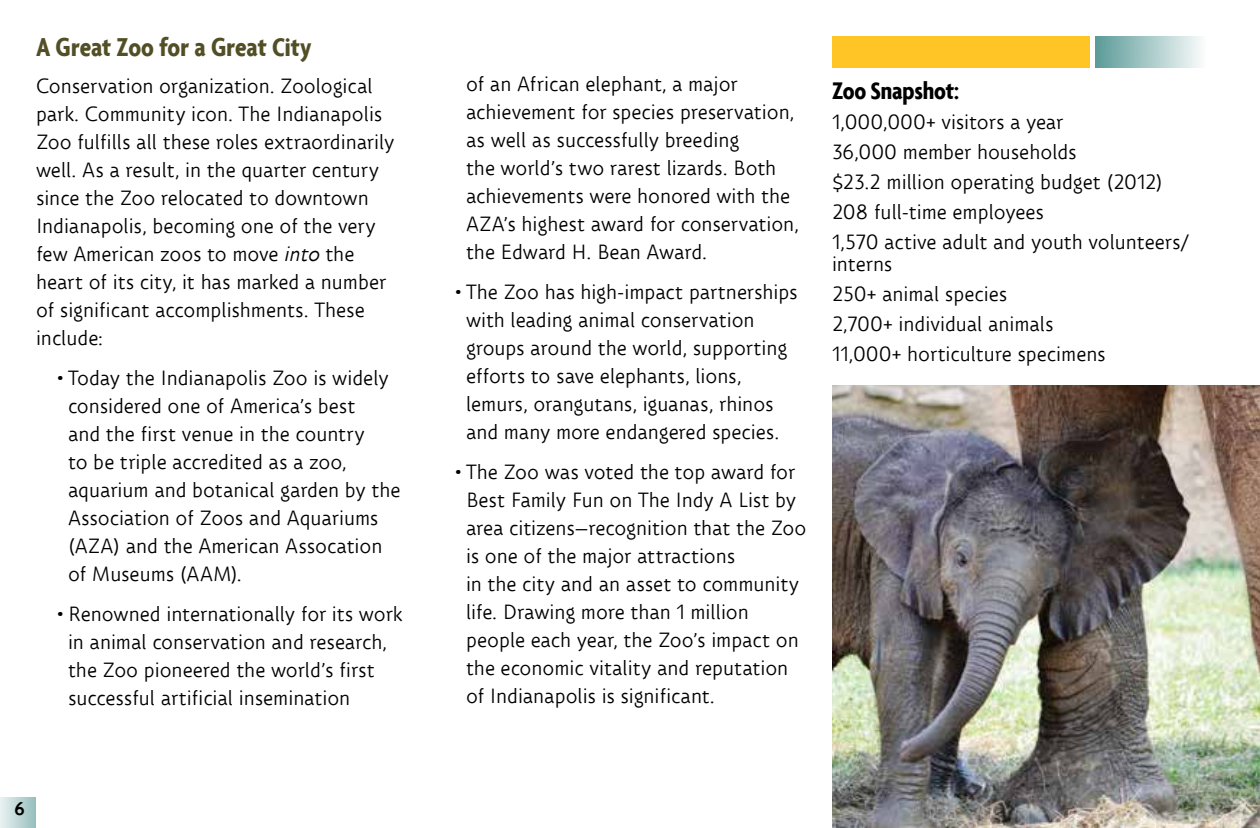
<style>
.page{position:relative;width:1260px;height:828px;background:#fff}
.page>*{position:absolute;margin:0;border:0;box-sizing:border-box;transform-origin:0 0}
.t1{font:700 condensed 28px "Agenda";letter-spacing:-.005em;color:#524f26}
.t2{font:700 condensed 26px "Agenda";letter-spacing:-.01em;color:#000}
.t3{font:20px/28px "Zion Train STD Light";letter-spacing:-.005em;color:#000}
.t4{font:600 20px "Agenda";color:#000}
.s1{font-style:italic}
</style>
<div class="page">
<div style="left:0;top:797px;width:36px;height:31px;background:linear-gradient(to right,#eaf2f1,#98c0be)"></div>
<div style="left:832px;top:36px;width:257px;height:32px;background:#ffc425"></div>
<div style="left:1095px;top:36px;width:111px;height:32px;background:linear-gradient(to right,#5b9b98,#fcfcfd)"></div>
<img style="left:832px;top:386px;width:428px;height:442px">
<h1 class="t1" style="left:36px;top:31px;width:277px">A Great Zoo for a Great City</h1>
<p class="t3" style="left:36px;top:72px;width:360px">Conservation organization. Zoological park. Community icon. The Indianapolis Zoo fulfills all these roles extraordinarily well. As a result, in the quarter century since the Zoo relocated to downtown Indianapolis, becoming one of the very few American zoos to move <span class="s1">into</span> the heart of its city, it has marked a number of significant accomplishments. These include:</p>
<p class="t3" style="left:68px;top:364px;width:334px;text-indent:-12px">• Today the Indianapolis Zoo is widely considered one of America’s best<br>and the first venue in the country<br>to be triple accredited as a zoo, aquarium and botanical garden by the<br>Association of Zoos and Aquariums (AZA) and the American Assocation of Museums (AAM).</p>
<p class="t3" style="left:68px;top:600px;width:336px;text-indent:-12px">• Renowned internationally for its work in animal conservation and research, the Zoo pioneered the world’s first successful artificial insemination</p>
<p class="t4" style="left:14px;top:797px;width:12px">6</p>
<p class="t3" style="left:466px;top:70px;width:334px">of an African elephant, a major achievement for species preservation, as well as successfully breeding<br>the world’s two rarest lizards. Both achievements were honored with the AZA’s highest award for conservation, the Edward H. Bean Award.</p>
<p class="t3" style="left:466px;top:278px;width:333px;text-indent:-12px">• The Zoo has high-impact partnerships with leading animal conservation groups around the world, supporting efforts to save elephants, lions, lemurs, orangutans, iguanas, rhinos and many more endangered species.</p>
<p class="t3" style="left:466px;top:457px;width:342px;text-indent:-12px">• The Zoo was voted the top award for Best Family Fun on The Indy A List by area citizens—recognition that the Zoo is one of the major attractions<br>in the city and an asset to community life. Drawing more than 1 million people each year, the Zoo’s impact on the economic vitality and reputation of Indianapolis is significant.</p>
<h2 class="t2" style="left:832px;top:75px;width:129px">Zoo Snapshot:</h2>
<p class="t3" style="left:832px;top:106px;width:358px;line-height:30px">1,000,000+ visitors a year<br>36,000 member households<br>$23.2 million operating budget (2012)<br>208 full-time employees<br>1,570 active adult and youth volunteers/</p>
<p class="t3" style="left:832px;top:248px;width:275px;line-height:30px">interns<br>250+ animal species<br>2,700+ individual animals<br>11,000+ horticulture specimens</p>
</div>
